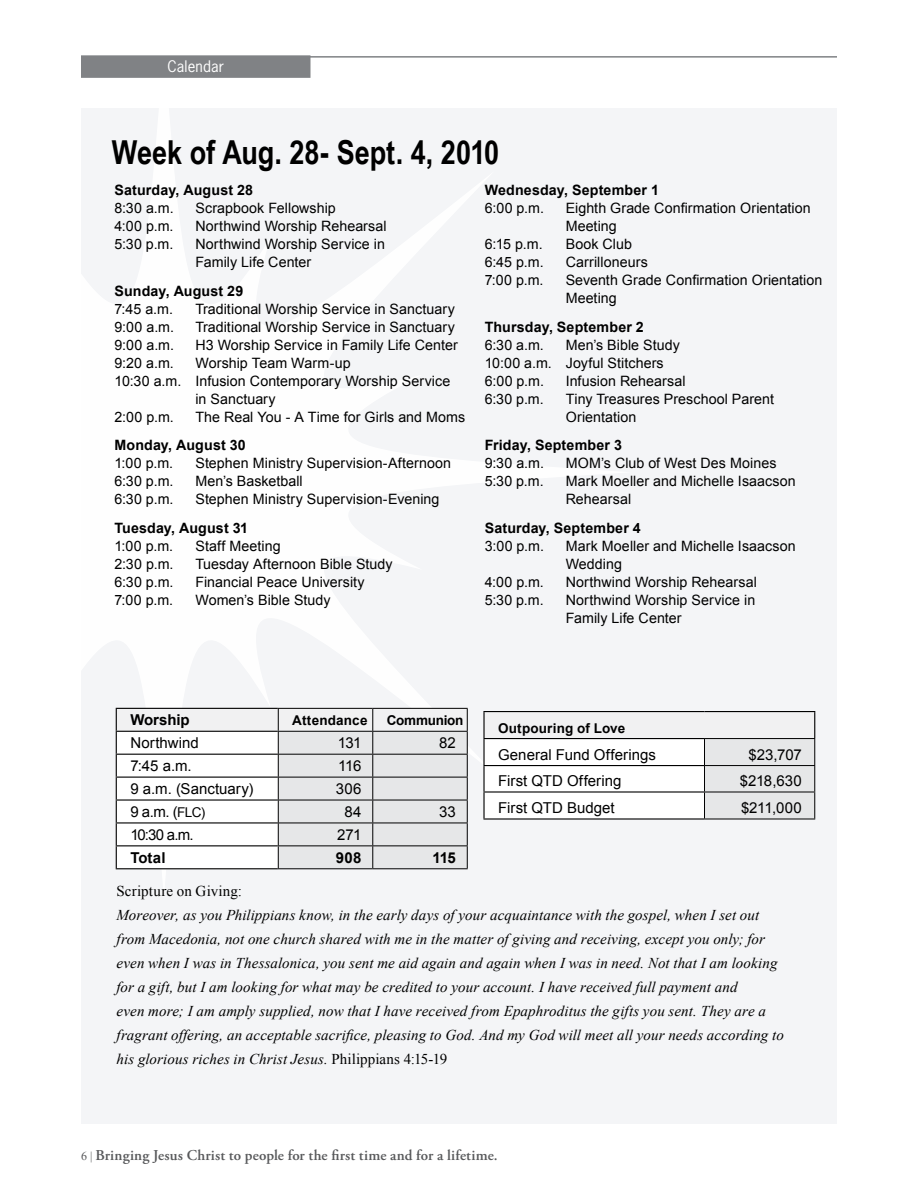
<style>
.page{position:relative;width:918px;height:1188px;background:#fff}
.page>*{position:absolute;margin:0;border:0;box-sizing:border-box;transform-origin:0 0}
.t1{font:700 33px "Arial Narrow";letter-spacing:-.005em;color:#000}
.t2{font:italic 15px/24px "Times New Roman";letter-spacing:.005em;color:#000}
.t3{font:15px "Arial";letter-spacing:.005em;color:#000}
.t4{font:600 15px "Adobe Garamond Pro";letter-spacing:.01em;color:#58595b}
.t5{font:700 15px "Arial";color:#000}
.t6{font:15px "Times New Roman";letter-spacing:.01em;color:#000}
.t7{font:15px "News Gothic Std";letter-spacing:.01em;color:#fff}
.t8{font:14.25px/18px "Arial";letter-spacing:.005em;color:#000}
.t9{font:700 14.25px "Arial";letter-spacing:.01em;color:#000}
.t10{font:700 13.5px "Arial";letter-spacing:.01em;color:#000}
.t11{font:700 13.5px "Arial";letter-spacing:-.02em;color:#000}
.s1{font-size:13.5px}
.s2{font-style:normal}
.s3{font-family:"Times New Roman";font-weight:400;font-size:12px}
</style>
<div class="page">
<div style="left:81px;top:108px;width:756px;height:1015px;background:#f4f5f7"></div>
<hr style="left:115px;top:56px;width:722px;height:2px;background:#808285">
<svg style="left:116px;top:708px;width:352px;height:161px"></svg>
<hr style="left:278px;top:845px;width:95px;height:1px;background:#000">
<hr style="left:373px;top:845px;width:95px;height:1px;background:#000">
<div style="left:82px;top:56px;width:228px;height:21px;background:#808285"></div>
<div style="left:81px;top:55px;width:229px;height:23px;border:2px solid #808285"></div>
<hr style="left:483px;top:711px;width:222px;height:1px;background:#000">
<hr style="left:483px;top:712px;width:2px;height:26px;background:#000">
<hr style="left:705px;top:711px;width:110px;height:1px;background:#000">
<hr style="left:483px;top:738px;width:221px;height:1px;background:#000">
<hr style="left:483px;top:739px;width:2px;height:26px;background:#000">
<hr style="left:483px;top:765px;width:221px;height:1px;background:#000">
<hr style="left:483px;top:766px;width:2px;height:25px;background:#000">
<hr style="left:483px;top:791px;width:221px;height:2px;background:#000">
<hr style="left:483px;top:793px;width:2px;height:25px;background:#000">
<hr style="left:483px;top:818px;width:221px;height:2px;background:#000">
<svg style="left:484px;top:712px;width:331px;height:107px"></svg>
<hr style="left:704px;top:819px;width:111px;height:1px;background:#000">
<p class="t7" style="left:168px;top:57px;width:58px">Calendar</p>
<h1 class="t1" style="left:112px;top:128px;width:389px">Week of Aug. 28- Sept. 4, 2010</h1>
<p class="t9" style="left:114px;top:180px;width:140px">Saturday, August 28</p>
<p class="t8" style="left:114px;top:199px;width:61px">8:30 a.m.</p>
<p class="t8" style="left:195px;top:199px;width:142px">Scrapbook Fellowship</p>
<p class="t8" style="left:114px;top:217px;width:61px">4:00 p.m.</p>
<p class="t8" style="left:195px;top:217px;width:193px">Northwind Worship Rehearsal</p>
<p class="t8" style="left:114px;top:235px;width:60px">5:30 p.m.</p>
<p class="t8" style="left:195px;top:235px;width:191px">Northwind Worship Service in<br>Family Life Center</p>
<p class="t9" style="left:114px;top:281px;width:130px">Sunday, August 29</p>
<p class="t8" style="left:114px;top:300px;width:60px">7:45 a.m.</p>
<p class="t8" style="left:195px;top:300px;width:261px">Traditional Worship Service in Sanctuary</p>
<p class="t8" style="left:114px;top:318px;width:61px">9:00 a.m.</p>
<p class="t8" style="left:195px;top:318px;width:261px">Traditional Worship Service in Sanctuary</p>
<p class="t8" style="left:114px;top:336px;width:61px">9:00 a.m.</p>
<p class="t8" style="left:195px;top:336px;width:264px">H3 Worship Service in Family Life Center</p>
<p class="t8" style="left:114px;top:354px;width:61px">9:20 a.m.</p>
<p class="t8" style="left:195px;top:354px;width:157px">Worship Team Warm-up</p>
<p class="t8" style="left:114px;top:372px;width:338px">10:30 a.m. Infusion Contemporary Worship Service</p>
<p class="t8" style="left:195px;top:390px;width:82px">in Sanctuary</p>
<p class="t8" style="left:114px;top:408px;width:61px">2:00 p.m.</p>
<p class="t8" style="left:195px;top:408px;width:271px">The Real You - A Time for Girls and Moms</p>
<p class="t9" style="left:114px;top:436px;width:133px">Monday, August 30</p>
<p class="t8" style="left:114px;top:455px;width:60px">1:00 p.m.</p>
<p class="t8" style="left:195px;top:455px;width:257px">Stephen Ministry Supervision-Afternoon</p>
<p class="t8" style="left:114px;top:473px;width:61px">6:30 p.m.</p>
<p class="t8" style="left:195px;top:473px;width:109px">Men’s Basketball</p>
<p class="t8" style="left:114px;top:491px;width:61px">6:30 p.m.</p>
<p class="t8" style="left:195px;top:491px;width:246px">Stephen Ministry Supervision-Evening</p>
<p class="t9" style="left:114px;top:519px;width:135px">Tuesday, August 31</p>
<p class="t8" style="left:114px;top:537px;width:60px">1:00 p.m.</p>
<p class="t8" style="left:195px;top:537px;width:87px">Staff Meeting</p>
<p class="t8" style="left:114px;top:555px;width:61px">2:30 p.m.</p>
<p class="t8" style="left:195px;top:555px;width:199px">Tuesday Afternoon Bible Study</p>
<p class="t8" style="left:114px;top:573px;width:61px">6:30 p.m.</p>
<p class="t8" style="left:195px;top:573px;width:171px">Financial Peace University</p>
<p class="t8" style="left:114px;top:591px;width:60px">7:00 p.m.</p>
<p class="t8" style="left:195px;top:591px;width:137px">Women’s Bible Study</p>
<p class="t9" style="left:485px;top:180px;width:176px">Wednesday, September 1</p>
<p class="t8" style="left:485px;top:199px;width:61px">6:00 p.m.</p>
<p class="t8" style="left:566px;top:199px;width:247px">Eighth Grade Confirmation Orientation<br>Meeting</p>
<p class="t8" style="left:485px;top:235px;width:59px">6:15 p.m.</p>
<p class="t8" style="left:566px;top:235px;width:68px">Book Club</p>
<p class="t8" style="left:485px;top:253px;width:60px">6:45 p.m.</p>
<p class="t8" style="left:566px;top:253px;width:84px">Carrilloneurs</p>
<p class="t8" style="left:485px;top:271px;width:60px">7:00 p.m.</p>
<p class="t8" style="left:566px;top:271px;width:258px">Seventh Grade Confirmation Orientation<br>Meeting</p>
<p class="t9" style="left:485px;top:317px;width:161px">Thursday, September 2</p>
<p class="t8" style="left:485px;top:336px;width:61px">6:30 a.m.</p>
<p class="t8" style="left:485px;top:336px;width:197px;text-indent:81px">Men’s Bible Study<br>10:00 a.m. Joyful Stitchers<br>6:00 p.m.</p>
<p class="t8" style="left:566px;top:372px;width:121px">Infusion Rehearsal</p>
<p class="t8" style="left:485px;top:390px;width:61px">6:30 p.m.</p>
<p class="t8" style="left:566px;top:390px;width:210px">Tiny Treasures Preschool Parent<br>Orientation</p>
<p class="t9" style="left:485px;top:436px;width:139px">Friday, September 3</p>
<p class="t8" style="left:485px;top:455px;width:61px">9:30 a.m.</p>
<p class="t8" style="left:566px;top:455px;width:212px">MOM’s Club of West Des Moines</p>
<p class="t8" style="left:485px;top:473px;width:60px">5:30 p.m.</p>
<p class="t8" style="left:566px;top:473px;width:232px">Mark Moeller and Michelle Isaacson<br>Rehearsal</p>
<p class="t9" style="left:485px;top:519px;width:158px">Saturday, September 4</p>
<p class="t8" style="left:485px;top:537px;width:61px">3:00 p.m.</p>
<p class="t8" style="left:566px;top:537px;width:232px">Mark Moeller and Michelle Isaacson<br>Wedding</p>
<p class="t8" style="left:485px;top:573px;width:61px">4:00 p.m.</p>
<p class="t8" style="left:566px;top:573px;width:193px">Northwind Worship Rehearsal</p>
<p class="t8" style="left:485px;top:591px;width:60px">5:30 p.m.</p>
<p class="t8" style="left:566px;top:591px;width:191px">Northwind Worship Service in<br>Family Life Center</p>
<p class="t5" style="left:130px;top:710px;width:61px">Worship</p>
<p class="t10" style="left:292px;top:712px;width:77px">Attendance</p>
<p class="t11" style="left:387px;top:712px;width:78px">Communion</p>
<p class="t3" style="left:130px;top:733px;width:70px">Northwind</p>
<p class="t3" style="left:338px;top:733px;width:25px">131</p>
<p class="t3" style="left:439px;top:733px;width:18px">82</p>
<p class="t3" style="left:130px;top:756px;width:63px">7:45 a.m.</p>
<p class="t3" style="left:338px;top:756px;width:25px">116</p>
<p class="t3" style="left:130px;top:779px;width:125px">9 a.m. (Sanctuary)</p>
<p class="t3" style="left:336px;top:779px;width:27px">306</p>
<p class="t3" style="left:130px;top:802px;width:76px">9 a.m. (<span class="s1">FLC)</span></p>
<p class="t3" style="left:344px;top:802px;width:19px">84</p>
<p class="t3" style="left:439px;top:802px;width:18px">33</p>
<p class="t3" style="left:130px;top:825px;width:65px">10:30 a.m.</p>
<p class="t3" style="left:337px;top:825px;width:26px">271</p>
<p class="t5" style="left:130px;top:848px;width:37px">Total</p>
<p class="t5" style="left:336px;top:848px;width:27px">908</p>
<p class="t5" style="left:433px;top:848px;width:25px">115</p>
<p class="t10" style="left:498px;top:719px;width:129px">Outpouring of Love</p>
<p class="t3" style="left:498px;top:744px;width:159px">General Fund Offerings</p>
<p class="t3" style="left:749px;top:744px;width:55px">$23,707</p>
<p class="t3" style="left:498px;top:771px;width:125px">First QTD Offering</p>
<p class="t3" style="left:740px;top:771px;width:64px">$218,630</p>
<p class="t3" style="left:498px;top:798px;width:118px">First QTD Budget</p>
<p class="t3" style="left:741px;top:798px;width:62px">$211,000</p>
<p class="t6" style="left:117px;top:881px;width:127px">Scripture on Giving:</p>
<p class="t2" style="left:117px;top:902px;width:669px">Moreover, as you Philippians know, in the early days of your acquaintance with the gospel, when I set out from Macedonia, not one church shared with me in the matter of giving and receiving, except you only; for even when I was in Thessalonica, you sent me aid again and again when I was in need. Not that I am looking for a gift, but I am looking for what may be credited to your account. I have received full payment and<br>even more; I am amply supplied, now that I have received from Epaphroditus the gifts you sent. They are a fragrant offering, an acceptable sacrifice, pleasing to God. And my God will meet all your needs according to his glorious riches in Christ Jesus. <span class="s2">Philippians 4:15-19</span></p>
<p class="t4" style="left:81px;top:1147px;width:418px"><span class="s3">6 |</span> Bringing Jesus Christ to people for the first time and for a lifetime.</p>
</div>
